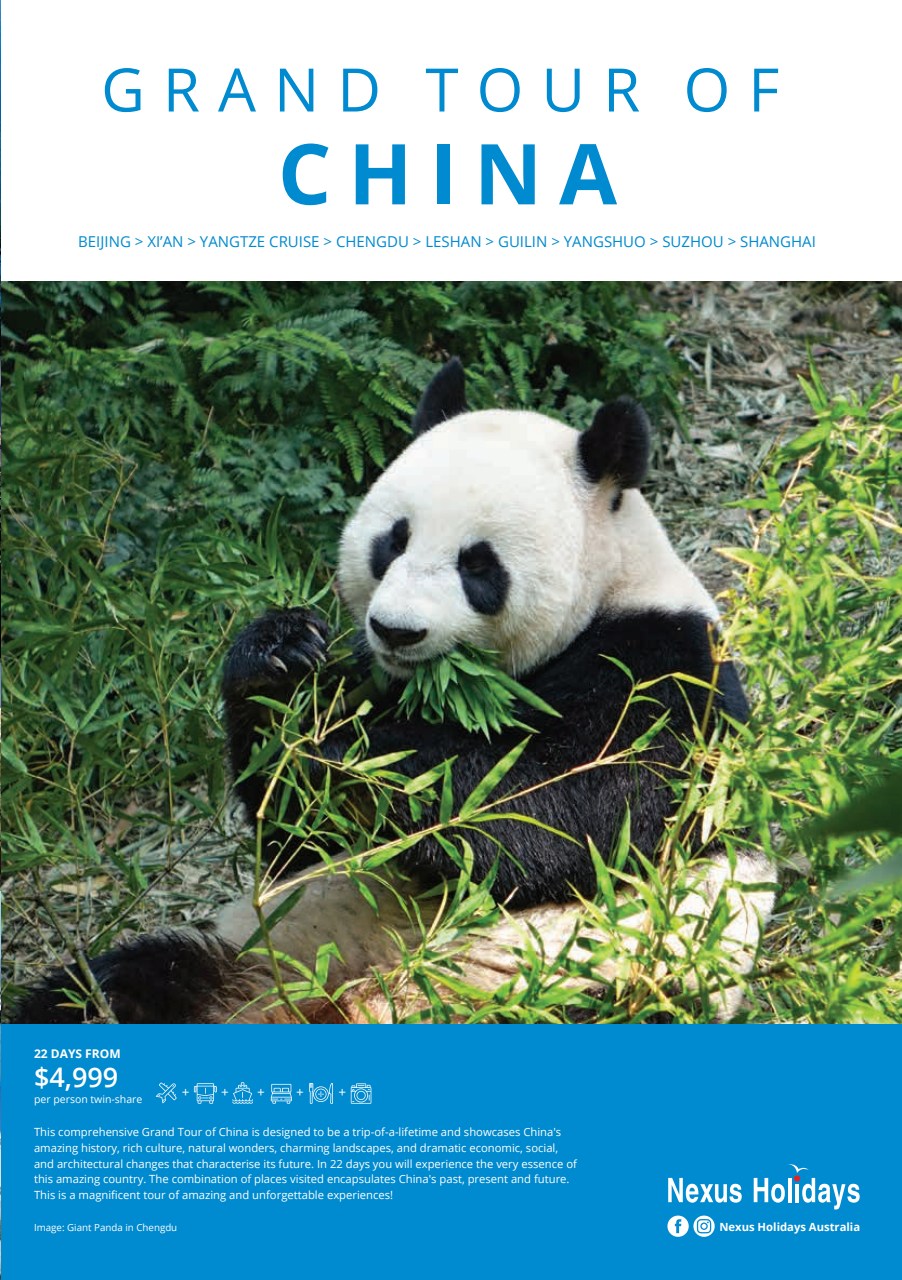
<style>
.page{position:relative;width:902px;height:1280px;background:#fff}
.page>*{position:absolute;margin:0;border:0;box-sizing:border-box;transform-origin:0 0}
.t1{font:700 84px "Open Sans";letter-spacing:.2em;color:#008acf}
.t2{font:60px "Open Sans";letter-spacing:.3em;color:#008acf}
.t3{font:600 27px "Open Sans";color:#fff}
.t4{font:15px "Open Sans";color:#008acf}
.t5{font:13.5px "Open Sans";color:#fff}
.t6{font:700 12px "Open Sans";color:#fff}
.t7{font:11.25px/15.8px "Open Sans";color:#fff}
.t8{font:700 11.25px "Open Sans";color:#fff}
.t9{font:10.5px "Open Sans";color:#fff}
.t10{font:9.75px "Open Sans";color:#fff}
</style>
<div class="page">
<img style="left:0;top:281px;width:901px;height:743px">
<div style="left:0;top:1024px;width:901px;height:256px;background:#008acf"></div>
<svg style="left:668px;top:1178px;width:73px;height:25px"></svg>
<svg style="left:753px;top:1164px;width:106px;height:45px"></svg>
<svg style="left:156px;top:1082px;width:21px;height:21px"></svg>
<svg style="left:194px;top:1083px;width:23px;height:21px"></svg>
<svg style="left:271px;top:1084px;width:21px;height:20px"></svg>
<svg style="left:351px;top:1083px;width:20px;height:21px"></svg>
<svg style="left:309px;top:1083px;width:24px;height:21px"></svg>
<svg style="left:232px;top:1082px;width:21px;height:22px"></svg>
<img style="left:0;top:0;width:1px;height:351px">
<img style="left:0;top:891px;width:1px;height:189px">
<img style="left:0;top:1086px;width:1px;height:194px">
<img style="left:0;top:357px;width:1px;height:301px">
<img style="left:0;top:664px;width:1px;height:220px">
<svg style="left:693px;top:1215px;width:21px;height:22px"></svg>
<svg style="left:696px;top:1219px;width:15px;height:14px"></svg>
<div style="left:667px;top:1215px;width:21px;height:22px;background:#fff;border-radius:50%"></div>
<svg style="left:674px;top:1219px;width:7px;height:14px"></svg>
<h2 class="t2" style="left:101px;top:49px;width:281px">GRAND</h2>
<h2 class="t2" style="left:425px;top:49px;width:355px">TOUR OF</h2>
<h1 class="t1" style="left:278px;top:115px;width:341px">CHINA</h1>
<h3 class="t4" style="left:78px;top:231px;width:739px">BEIJING &gt; XI’AN &gt; YANGTZE CRUISE &gt; CHENGDU &gt; LESHAN &gt; GUILIN &gt; YANGSHUO &gt; SUZHOU &gt; SHANGHAI</h3>
<p class="t6" style="left:34px;top:1045px;width:88px">22 DAYS FROM</p>
<p class="t9" style="left:34px;top:1092px;width:110px">per person twin-share</p>
<h3 class="t3" style="left:34px;top:1059px;width:86px">$4,999</h3>
<p class="t5" style="left:182px;top:1083px;width:9px">+</p>
<p class="t5" style="left:221px;top:1083px;width:9px">+</p>
<p class="t5" style="left:257px;top:1083px;width:9px">+</p>
<p class="t5" style="left:296px;top:1083px;width:9px">+</p>
<p class="t5" style="left:338px;top:1083px;width:9px">+</p>
<p class="t7" style="left:34px;top:1124px;width:544px">This comprehensive Grand Tour of China is designed to be a trip-of-a-lifetime and showcases China's amazing history, rich culture, natural wonders, charming landscapes, and dramatic economic, social, and architectural changes that characterise its future. In 22 days you will experience the very essence of this amazing country. The combination of places visited encapsulates China's past, present and future.<br>This is a magnificent tour of amazing and unforgettable experiences!</p>
<p class="t10" style="left:34px;top:1220px;width:145px">Image: Giant Panda in Chengdu</p>
<p class="t8" style="left:719px;top:1218px;width:142px">Nexus Holidays Australia</p>
</div>
